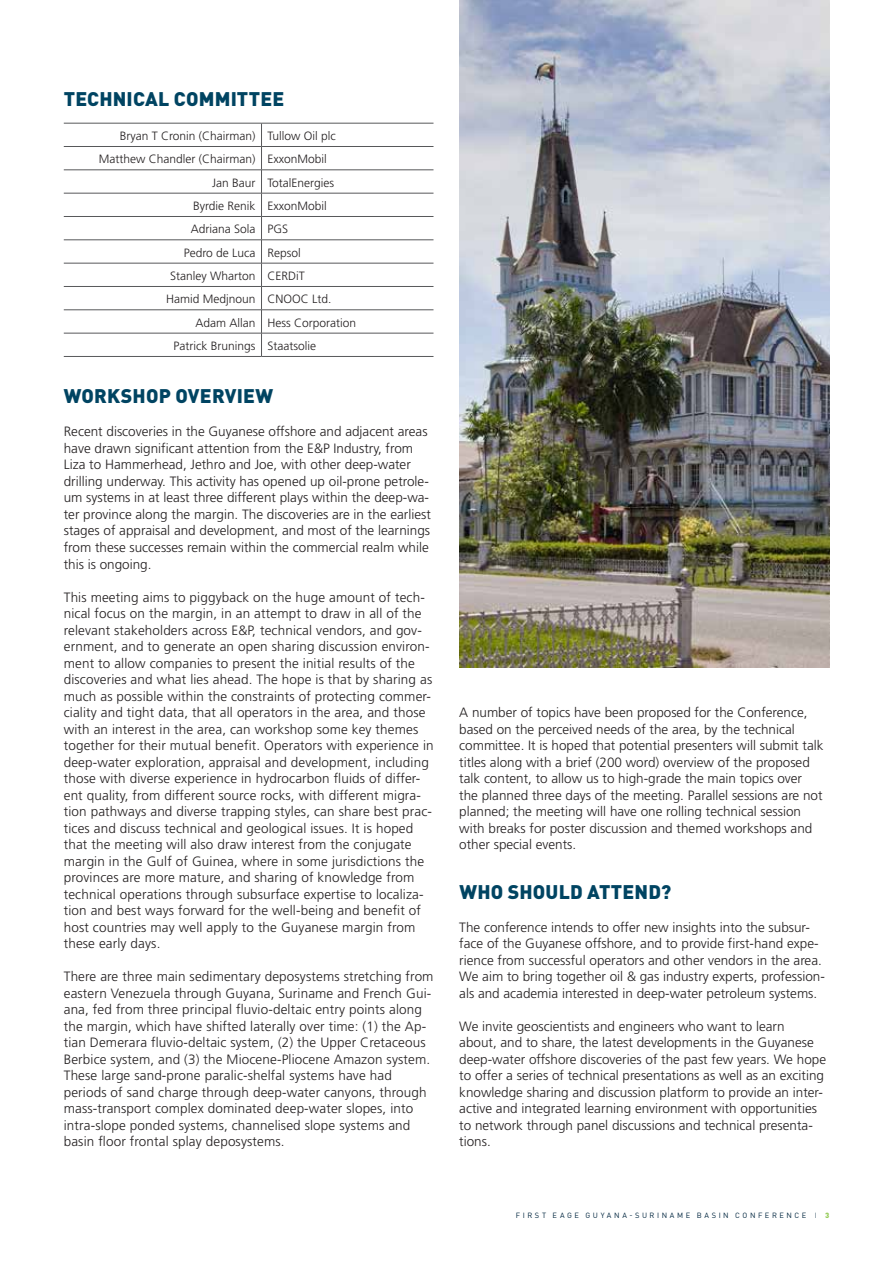
<style>
.page{position:relative;width:893px;height:1263px;background:#fff}
.page>*{position:absolute;margin:0;border:0;box-sizing:border-box;transform-origin:0 0}
._02-HEADER_2{font:900 19.5px "DIN Pro";letter-spacing:.01em;color:#004462}
._00-BODY_tekst{font:300 13.5px/16.5px "Frutiger LT Std";letter-spacing:.01em;color:#231f20}
.TABLE_BODY_RIGHT{font:300 12px "Frutiger LT Std";color:#231f20}
.TABLE_BODY_LEFT{font:300 12px "Frutiger LT Std";color:#231f20}
.t1{font:7.5px "DIN Pro";letter-spacing:.34em;color:#00263f}
.s1{font-weight:300}
.s2{font-weight:900;color:#95cb58}
</style>
<div class="page">
<hr style="left:64px;top:123px;width:197px;height:1px;background:#57585a">
<hr style="left:64px;top:146px;width:197px;height:1px;background:#57585a">
<hr style="left:64px;top:170px;width:197px;height:1px;background:#57585a">
<hr style="left:64px;top:193px;width:197px;height:1px;background:#57585a">
<hr style="left:64px;top:216px;width:197px;height:1px;background:#57585a">
<hr style="left:64px;top:240px;width:197px;height:1px;background:#57585a">
<hr style="left:64px;top:263px;width:197px;height:1px;background:#57585a">
<hr style="left:64px;top:286px;width:197px;height:1px;background:#57585a">
<hr style="left:64px;top:333px;width:197px;height:1px;background:#57585a">
<hr style="left:64px;top:356px;width:197px;height:1px;background:#57585a">
<hr style="left:64px;top:310px;width:197px;height:1px;background:#57585a">
<svg style="left:261px;top:124px;width:1px;height:232px"></svg>
<hr style="left:261px;top:123px;width:172px;height:1px;background:#57585a">
<hr style="left:261px;top:146px;width:172px;height:1px;background:#57585a">
<hr style="left:261px;top:170px;width:172px;height:1px;background:#57585a">
<hr style="left:261px;top:193px;width:172px;height:1px;background:#57585a">
<hr style="left:261px;top:216px;width:172px;height:1px;background:#57585a">
<hr style="left:261px;top:240px;width:172px;height:1px;background:#57585a">
<hr style="left:261px;top:263px;width:172px;height:1px;background:#57585a">
<hr style="left:261px;top:286px;width:172px;height:1px;background:#57585a">
<hr style="left:261px;top:333px;width:172px;height:1px;background:#57585a">
<hr style="left:261px;top:356px;width:172px;height:1px;background:#57585a">
<hr style="left:261px;top:310px;width:172px;height:1px;background:#57585a">
<img style="left:459px;top:0;width:370px;height:667px">
<p class="_02-HEADER_2" style="left:64px;top:86px;width:222px">TECHNICAL COMMITTEE</p>
<p class="TABLE_BODY_RIGHT" style="left:120px;top:129px;width:137px">Bryan T Cronin (Chairman)</p>
<p class="TABLE_BODY_LEFT" style="left:267px;top:129px;width:70px">Tullow Oil plc</p>
<p class="TABLE_BODY_RIGHT" style="left:99px;top:152px;width:158px">Matthew Chandler (Chairman)</p>
<p class="TABLE_BODY_LEFT" style="left:267px;top:152px;width:61px">ExxonMobil</p>
<p class="TABLE_BODY_RIGHT" style="left:212px;top:176px;width:45px">Jan Baur</p>
<p class="TABLE_BODY_LEFT" style="left:267px;top:176px;width:68px">TotalEnergies</p>
<p class="TABLE_BODY_RIGHT" style="left:193px;top:199px;width:64px">Byrdie Renik</p>
<p class="TABLE_BODY_LEFT" style="left:267px;top:199px;width:61px">ExxonMobil</p>
<p class="TABLE_BODY_RIGHT" style="left:191px;top:222px;width:66px">Adriana Sola</p>
<p class="TABLE_BODY_LEFT" style="left:267px;top:222px;width:22px">PGS</p>
<p class="TABLE_BODY_RIGHT" style="left:184px;top:246px;width:73px">Pedro de Luca</p>
<p class="TABLE_BODY_LEFT" style="left:267px;top:246px;width:35px">Repsol</p>
<p class="TABLE_BODY_RIGHT" style="left:170px;top:269px;width:87px">Stanley Wharton</p>
<p class="TABLE_BODY_LEFT" style="left:267px;top:269px;width:39px">CERDiT</p>
<p class="TABLE_BODY_RIGHT" style="left:166px;top:292px;width:91px">Hamid Medjnoun</p>
<p class="TABLE_BODY_LEFT" style="left:267px;top:292px;width:66px">CNOOC Ltd.</p>
<p class="TABLE_BODY_RIGHT" style="left:195px;top:316px;width:62px">Adam Allan</p>
<p class="TABLE_BODY_LEFT" style="left:267px;top:316px;width:90px">Hess Corporation</p>
<p class="TABLE_BODY_RIGHT" style="left:173px;top:339px;width:84px">Patrick Brunings</p>
<p class="TABLE_BODY_LEFT" style="left:267px;top:339px;width:50px">Staatsolie</p>
<p class="_02-HEADER_2" style="left:64px;top:383px;width:211px">WORKSHOP OVERVIEW</p>
<p class="_00-BODY_tekst" style="left:64px;top:424px;width:369px">Recent discoveries in the Guyanese offshore and adjacent areas have drawn significant attention from the E&amp;P Industry, from Liza to Hammerhead, Jethro and Joe, with other deep-water drilling underway. This activity has opened up oil-prone petrole&shy;um systems in at least three different plays within the deep-wa&shy;ter province along the margin. The discoveries are in the earliest stages of appraisal and development, and most of the learnings from these successes remain within the commercial realm while this is ongoing.</p>
<p class="_00-BODY_tekst" style="left:64px;top:589px;width:371px">This meeting aims to piggyback on the huge amount of tech&shy;nical focus on the margin, in an attempt to draw in all of the relevant stakeholders across E&amp;P, technical vendors, and gov&shy;ernment, and to generate an open sharing discussion environ&shy;ment to allow companies to present the initial results of the discoveries and what lies ahead. The hope is that by sharing as much as possible within the constraints of protecting commer&shy;ciality and tight data, that all operators in the area, and those with an interest in the area, can workshop some key themes together for their mutual benefit. Operators with experience in deep-water exploration, appraisal and development, including those with diverse experience in hydrocarbon fluids of differ&shy;ent quality, from different source rocks, with different migra&shy;tion pathways and diverse trapping styles, can share best prac&shy;tices and discuss technical and geological issues. It is hoped that the meeting will also draw interest from the conjugate margin in the Gulf of Guinea, where in some jurisdictions the provinces are more mature, and sharing of knowledge from technical operations through subsurface expertise to localiza&shy;tion and best ways forward for the well-being and benefit of host countries may well apply to the Guyanese margin from these early days.</p>
<p class="_00-BODY_tekst" style="left:64px;top:968px;width:371px">There are three main sedimentary deposystems stretching from eastern Venezuela through Guyana, Suriname and French Gui&shy;ana, fed from three principal fluvio-deltaic entry points along the margin, which have shifted laterally over time: (1) the Ap&shy;tian Demerara fluvio-deltaic system, (2) the Upper Cretaceous Berbice system, and (3) the Miocene-Pliocene Amazon system.<br>These large sand-prone paralic-shelfal systems have had periods of sand charge through deep-water canyons, through mass-transport complex dominated deep-water slopes, into intra-slope ponded systems, channelised slope systems and basin floor frontal splay deposystems.</p>
<p class="_00-BODY_tekst" style="left:459px;top:704px;width:366px">A number of topics have been proposed for the Conference, based on the perceived needs of the area, by the technical committee. It is hoped that potential presenters will submit talk titles along with a brief (200 word) overview of the proposed talk content, to allow us to high-grade the main topics over the planned three days of the meeting. Parallel sessions are not planned; the meeting will have one rolling technical session with breaks for poster discussion and themed workshops and other special events.</p>
<p class="_02-HEADER_2" style="left:459px;top:878px;width:214px">WHO SHOULD ATTEND?</p>
<p class="_00-BODY_tekst" style="left:459px;top:919px;width:367px">The conference intends to offer new insights into the subsur&shy;face of the Guyanese offshore, and to provide first-hand expe&shy;rience from successful operators and other vendors in the area.<br>We aim to bring together oil &amp; gas industry experts, profession&shy;als and academia interested in deep-water petroleum systems.</p>
<p class="_00-BODY_tekst" style="left:459px;top:1018px;width:368px">We invite geoscientists and engineers who want to learn<br>about, and to share, the latest developments in the Guyanese deep-water offshore discoveries of the past few years. We hope to offer a series of technical presentations as well as an exciting knowledge sharing and discussion platform to provide an inter&shy;active and integrated learning environment with opportunities to network through panel discussions and technical presenta&shy;tions.</p>
<p class="t1" style="left:516px;top:1210px;width:315px">FIRST EAGE GUYANA-SURINAME BASIN CONFERENCE <span class="s1">I</span> <span class="s2">3</span></p>
</div>
